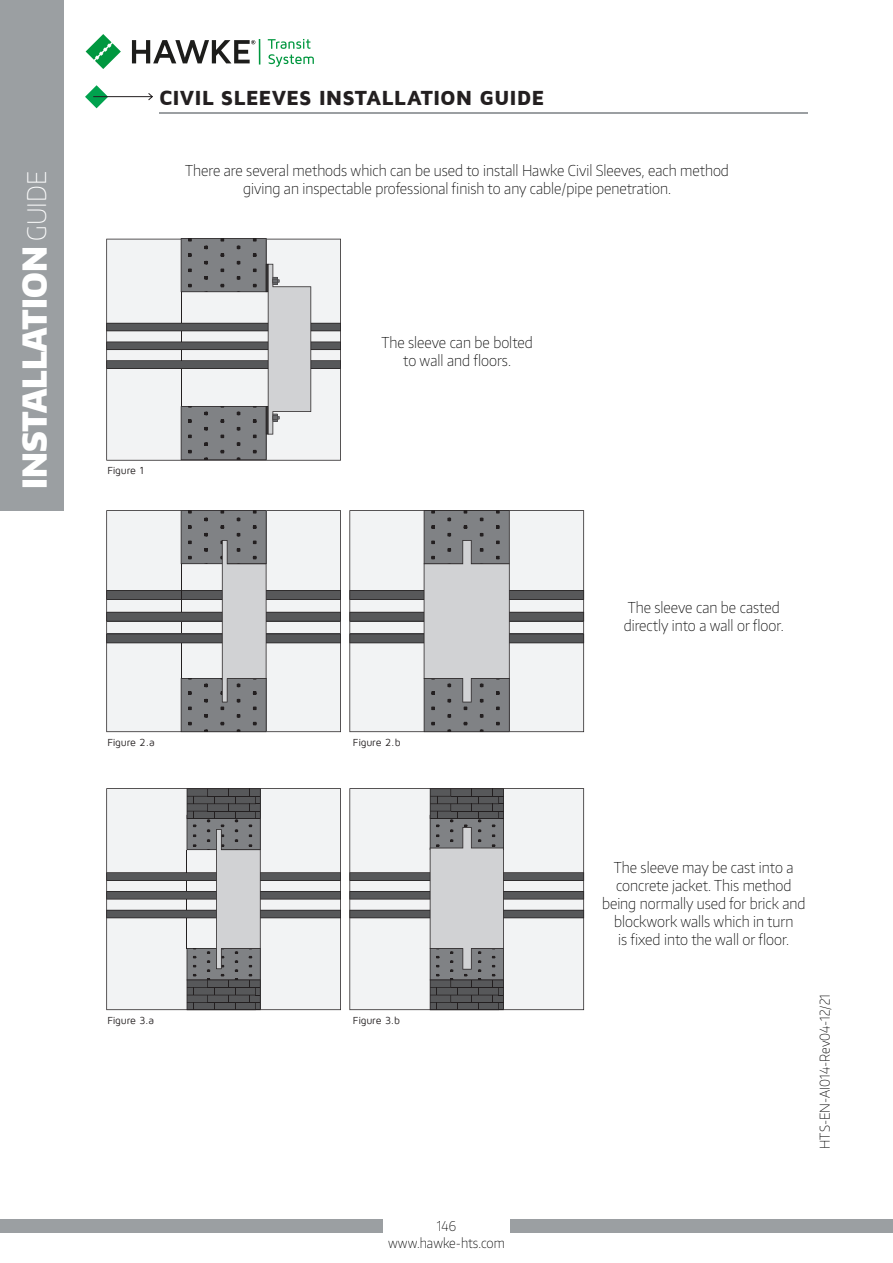
<style>
.page{position:relative;width:893px;height:1263px;background:#fff}
.page>*{position:absolute;margin:0;border:0;box-sizing:border-box;transform-origin:0 0}
.t1{font:900 33px "Encode Sans Narrow";color:#fff}
.t2{font:900 21px "Maven Pro";letter-spacing:-.005em;color:#231f20}
.t3{font:100 15px/18px "Encode Sans Narrow";color:#000;text-align:center}
.t4{font:100 13.5px "Encode Sans Narrow";color:#000}
.t5{font:10.5px "Maven Pro";letter-spacing:-.015em;color:#231f20}
.s1{font-weight:100;font-size:25.5px}
</style>
<div class="page">
<div style="left:0;top:0;width:64px;height:510px;background:#9b9fa2"></div>
<svg style="left:86px;top:34px;width:35px;height:35px"></svg>
<svg style="left:268px;top:39px;width:46px;height:28px"></svg>
<svg style="left:132px;top:39px;width:128px;height:26px"></svg>
<div style="left:0;top:1219px;width:383px;height:14px;background:#9b9fa2"></div>
<div style="left:510px;top:1219px;width:383px;height:14px;background:#9b9fa2"></div>
<svg style="left:85px;top:85px;width:68px;height:23px"></svg>
<hr style="left:159px;top:112px;width:649px;height:2px;background:#9b9fa2">
<svg style="left:106px;top:238px;width:235px;height:222px"></svg>
<svg style="left:106px;top:510px;width:235px;height:222px"></svg>
<svg style="left:349px;top:510px;width:235px;height:222px"></svg>
<svg style="left:106px;top:788px;width:235px;height:222px"></svg>
<svg style="left:349px;top:788px;width:235px;height:222px"></svg>
<h1 class="t1" style="left:13px;top:489px;width:319px;rotate:-90deg">INSTALLATION <span class="s1">GUIDE</span></h1>
<h2 class="t2" style="left:159px;top:87px;width:386px">CIVIL SLEEVES INSTALLATION GUIDE</h2>
<p class="t3" style="left:185px;top:161px;width:545px">There are several methods which can be used to install Hawke Civil Sleeves, each method giving an inspectable professional finish to any cable/pipe penetration.</p>
<p class="t5" style="left:107px;top:465px;width:38px">Figure 1</p>
<p class="t5" style="left:107px;top:737px;width:49px">Figure 2.a</p>
<p class="t5" style="left:107px;top:1015px;width:48px">Figure 3.a</p>
<p class="t3" style="left:381px;top:333px;width:153px">The sleeve can be bolted to wall and floors.</p>
<p class="t5" style="left:353px;top:737px;width:49px">Figure 2.b</p>
<p class="t5" style="left:353px;top:1015px;width:49px">Figure 3.b</p>
<p class="t4" style="left:437px;top:1216px;width:21px">146</p>
<p class="t4" style="left:388px;top:1234px;width:118px">www.hawke-hts.com</p>
<p class="t3" style="left:624px;top:598px;width:162px;text-align:left">The sleeve can be casted directly into a wall or floor.</p>
<p class="t3" style="left:602px;top:858px;width:205px">The sleeve may be cast into a concrete jacket. This method being normally used for brick and blockwork walls which in turn<br>is fixed into the wall or floor.</p>
<p class="t4" style="left:816px;top:1149px;width:156px;rotate:-90deg">HTS-EN-AI014-Rev04-12/21</p>
</div>
